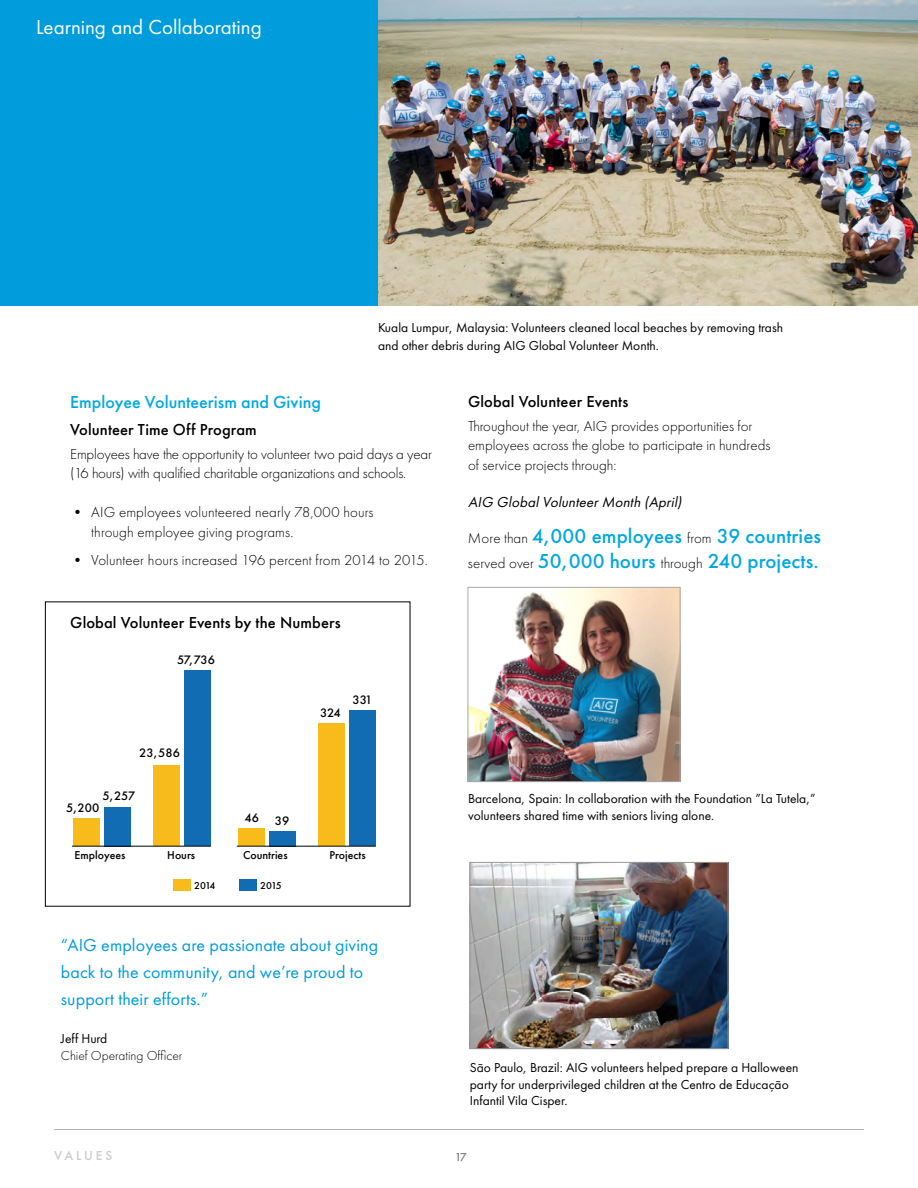
<style>
.page{position:relative;width:918px;height:1188px;background:#fff}
.page>*{position:absolute;margin:0;border:0;box-sizing:border-box;transform-origin:0 0}
.t1{font:500 21px "Futura PT";letter-spacing:.005em;color:#00a8e0}
.t2{font:21px "Futura PT";color:#fff}
.t3{font:18px/27px "Futura PT";letter-spacing:.005em;color:#019cdc}
.t4{font:500 18px "Futura PT";color:#00a8e0}
.t5{font:500 16.5px "Futura PT";letter-spacing:.005em;color:#000}
.t6{font:300 15px/19.5px "Futura PT";color:#000}
.t7{font:italic 15px "Futura PT";color:#000}
.t8{font:13.5px/16.5px "Futura PT";color:#000}
.t9{font:300 13.5px "Futura PT";color:#000}
.t10{font:500 13.5px "Futura PT";letter-spacing:.21em;color:#cbcbcb}
.t11{font:500 12.75px "Futura PT";letter-spacing:.005em;color:#000}
.t12{font:500 12px "Futura PT";color:#000}
.t13{font:500 11.85px "Futura PT";color:#000}
.t14{font:500 10.35px "Futura PT";letter-spacing:-.045em;color:#000}
.s1{font-weight:300;font-size:15px;color:#000}
</style>
<div class="page">
<hr style="left:54px;top:1129px;width:810px;height:1px;background:#b3b3b3">
<div style="left:318px;top:723px;width:27px;height:122px;background:#f7bc1b"></div>
<div style="left:153px;top:765px;width:27px;height:80px;background:#f7bc1b"></div>
<div style="left:239px;top:879px;width:18px;height:12px;background:#116cb4"></div>
<div style="left:173px;top:879px;width:18px;height:12px;background:#f7bc1b"></div>
<div style="left:184px;top:671px;width:27px;height:175px;background:#116cb4"></div>
<div style="left:104px;top:807px;width:27px;height:39px;background:#116cb4"></div>
<div style="left:73px;top:819px;width:27px;height:27px;background:#f7bc1b"></div>
<hr style="left:72px;top:846px;width:139px;height:1px;background:#000">
<div style="left:349px;top:710px;width:27px;height:136px;background:#116cb4"></div>
<div style="left:269px;top:831px;width:27px;height:15px;background:#116cb4"></div>
<div style="left:238px;top:828px;width:26px;height:18px;background:#f7bc1b"></div>
<hr style="left:237px;top:846px;width:139px;height:1px;background:#000">
<div style="left:0;top:0;width:918px;height:306px;background:#019cdc"></div>
<img style="left:378px;top:0;width:540px;height:306px">
<img style="left:470px;top:589px;width:208px;height:191px">
<div style="left:468px;top:587px;width:212px;height:195px;border:1px solid #a7a9ac"></div>
<img style="left:472px;top:864px;width:254px;height:183px">
<div style="left:470px;top:862px;width:258px;height:187px;border:1px solid #99989a"></div>
<h1 class="t2" style="left:36px;top:15px;width:227px">Learning and Collaborating</h1>
<p class="t8" style="left:378px;top:318px;width:407px;line-height:18px">Kuala Lumpur, Malaysia: Volunteers cleaned local beaches by removing trash and other debris during AIG Global Volunteer Month.</p>
<p class="t4" style="left:70px;top:391px;width:252px">Employee Volunteerism and Giving</p>
<p class="t5" style="left:468px;top:391px;width:162px">Global Volunteer Events</p>
<p class="t5" style="left:70px;top:420px;width:188px">Volunteer Time Off Program</p>
<p class="t6" style="left:468px;top:416px;width:304px">Throughout the year, AIG provides opportunities for employees across the globe to participate in hundreds</p>
<p class="t6" style="left:70px;top:444px;width:363px">Employees have the opportunity to volunteer two paid days a year</p>
<p class="t6" style="left:468px;top:455px;width:150px">of service projects through:</p>
<p class="t6" style="left:70px;top:464px;width:338px">(16 hours) with qualified charitable organizations and schools.</p>
<p class="t6" style="left:91px;top:503px;width:284px;text-indent:-21px">• AIG employees volunteered nearly 78,000 hours through employee giving programs.</p>
<p class="t7" style="left:468px;top:493px;width:218px">AIG GlobalVolunteerMonth (April)</p>
<h1 class="t1" style="left:468px;top:523px;width:355px"><span class="s1">More than</span> 4,000 employees <span class="s1">from</span> 39 countries</h1>
<p class="t6" style="left:70px;top:551px;width:359px">• Volunteer hours increased 196 percent from 2014 to 2015.</p>
<h1 class="t1" style="left:468px;top:549px;width:352px"><span class="s1">served over</span> 50,000 hours <span class="s1">through</span> 240 projects.</h1>
<p class="t5" style="left:70px;top:612px;width:272px">Global Volunteer Events by the Numbers</p>
<p class="t11" style="left:177px;top:652px;width:39px">57,736</p>
<p class="t11" style="left:139px;top:745px;width:42px">23,586</p>
<p class="t11" style="left:320px;top:705px;width:22px">324</p>
<p class="t11" style="left:352px;top:692px;width:22px">331</p>
<p class="t11" style="left:103px;top:788px;width:34px">5,257</p>
<p class="t11" style="left:66px;top:800px;width:35px">5,200</p>
<p class="t11" style="left:245px;top:812px;width:46px">46 39</p>
<p class="t13" style="left:75px;top:848px;width:52px">Employees</p>
<p class="t13" style="left:167px;top:848px;width:29px">Hours</p>
<p class="t13" style="left:243px;top:848px;width:46px">Countries</p>
<p class="t13" style="left:329px;top:848px;width:38px">Projects</p>
<p class="t14" style="left:194px;top:880px;width:23px">2014</p>
<p class="t14" style="left:260px;top:880px;width:23px">2015</p>
<p class="t3" style="left:61px;top:931px;width:319px">“AIG employees are passionate about giving back to the community, and we’re proud to support their efforts.”</p>
<p class="t8" style="left:61px;top:1031px;width:48px">Jeff Hurd</p>
<p class="t9" style="left:61px;top:1047px;width:123px">Chief Operating Offcer</p>
<p class="t10" style="left:54px;top:1147px;width:60px">VALUES</p>
<p class="t8" style="left:468px;top:790px;width:349px">Barcelona, Spain: In collaboration with the Foundation ”La Tutela,” volunteers shared time with seniors living alone.</p>
<p class="t8" style="left:470px;top:1059px;width:330px">São Paulo, Brazil: AIG volunteers helped prepare a Halloween party for underprivileged children at the Centro de Educação<br>Infantil Vila Cisper.</p>
<p class="t12" style="left:454px;top:1150px;width:14px">17</p>
</div>
